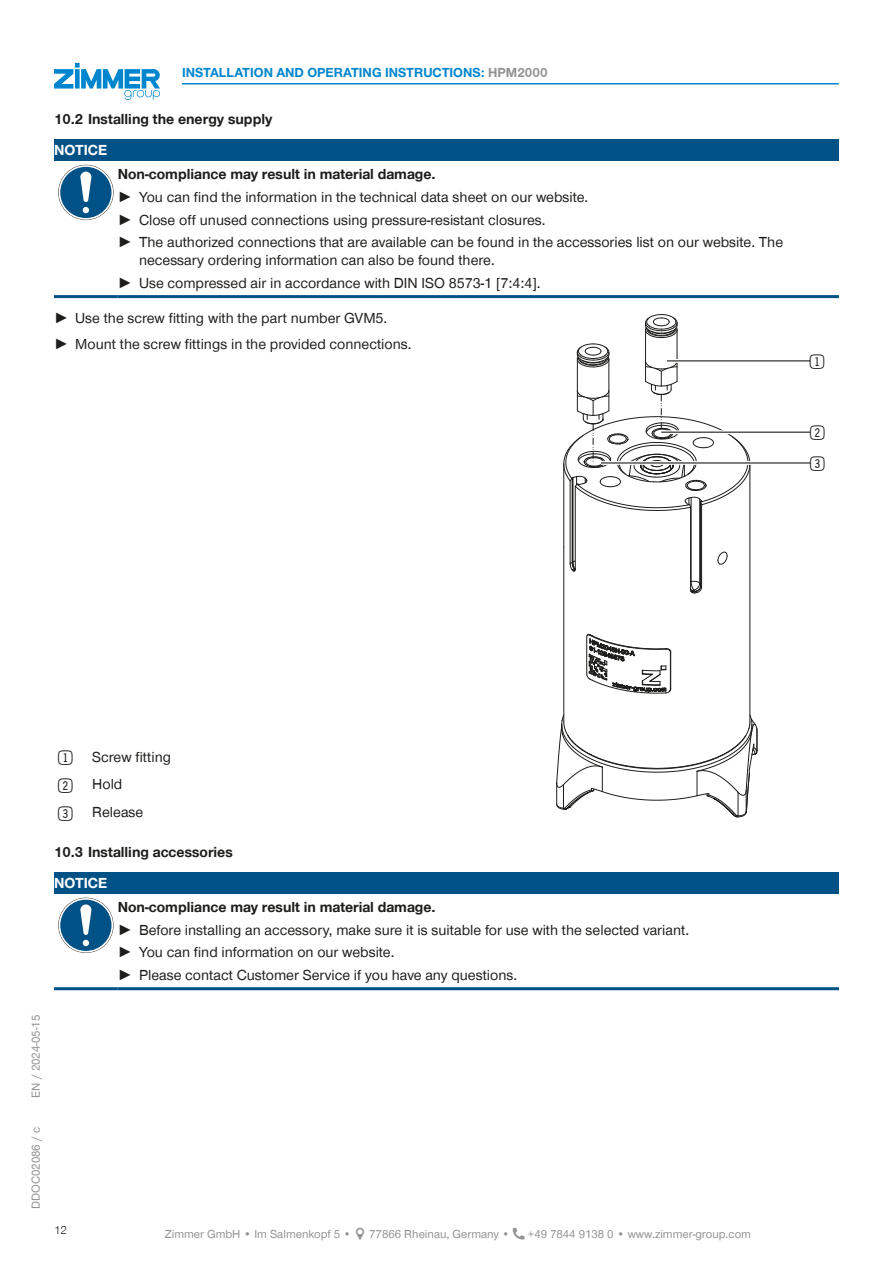
<style>
.page{position:relative;width:893px;height:1263px;background:#fff}
.page>*{position:absolute;margin:0;border:0;box-sizing:border-box;transform-origin:0 0}
.CB_AF_TD-Tabelle-zentriert{font:24px/30.8px "Double Digits Super Square";color:#1d1d1b}
.CB_AF_TD-Text{font:15px/18px "Zimmer Group Sans Global";color:#1d1d1b}
.CB_AF_TD-Text-2{font:700 15px "Zimmer Group Sans Global";color:#1d1d1b}
.CB_AF_TD-Signalwort{font:700 15px "Zimmer Group Sans Global";color:#fff}
.CB_AF_TD-Kopfzeile{font:700 13.5px "Zimmer Group Sans Global";color:#0086ce}
.CB_AF_TD-Fusszeile{font:12px "Zimmer Group Sans Global";color:#939292}
.CB_AF_TD-Seitenrand{font:12px "Zimmer Group Sans";color:#939292}
.CB_AF_Seitenzahl_links{font:300 12px "Zimmer Group Sans";color:#1d1d1b}
.s1{color:#939292}
.s2{font-family:"Zimmer Group Sans"}
</style>
<div class="page">
<svg style="left:54px;top:63px;width:106px;height:37px"></svg>
<div style="left:54px;top:139px;width:785px;height:22px;background:#005286"></div>
<hr style="left:54px;top:295px;width:64px;height:3px;background:#005286">
<hr style="left:118px;top:295px;width:721px;height:3px;background:#005286">
<svg style="left:58px;top:165px;width:56px;height:55px"></svg>
<svg style="left:59px;top:165px;width:54px;height:55px"></svg>
<div style="left:60px;top:167px;width:52px;height:51px;background:#005286;border-radius:50%"></div>
<svg style="left:80px;top:172px;width:11px;height:41px"></svg>
<hr style="left:563px;top:464px;width:1px;height:83px;background:#1d1d1b">
<hr style="left:690px;top:507px;width:1px;height:83px;background:#1d1d1b">
<hr style="left:691px;top:497px;width:1px;height:85px;background:#1d1d1b">
<hr style="left:699px;top:499px;width:1px;height:84px;background:#1d1d1b">
<hr style="left:701px;top:505px;width:1px;height:82px;background:#1d1d1b">
<hr style="left:749px;top:464px;width:1px;height:258px;background:#1d1d1b">
<hr style="left:563px;top:547px;width:1px;height:175px;background:#1d1d1b">
<hr style="left:570px;top:481px;width:1px;height:82px;background:#1d1d1b">
<hr style="left:572px;top:478px;width:1px;height:84px;background:#1d1d1b">
<hr style="left:573px;top:477px;width:1px;height:85px;background:#1d1d1b">
<hr style="left:575px;top:486px;width:1px;height:83px;background:#1d1d1b">
<hr style="left:700px;top:502px;width:1px;height:84px;background:#1d1d1b">
<svg style="left:556px;top:710px;width:202px;height:108px"></svg>
<svg style="left:717px;top:551px;width:11px;height:14px"></svg>
<svg style="left:690px;top:581px;width:12px;height:13px"></svg>
<svg style="left:569px;top:560px;width:7px;height:12px"></svg>
<svg style="left:586px;top:634px;width:86px;height:60px"></svg>
<svg style="left:563px;top:314px;width:188px;height:197px"></svg>
<svg style="left:667px;top:359px;width:143px;height:4px"></svg>
<hr style="left:667px;top:360px;width:143px;height:1px;background:#1d1d1b">
<svg style="left:661px;top:430px;width:149px;height:4px"></svg>
<hr style="left:661px;top:432px;width:149px;height:1px;background:#1d1d1b">
<svg style="left:601px;top:461px;width:209px;height:4px"></svg>
<hr style="left:601px;top:462px;width:209px;height:1px;background:#1d1d1b">
<div style="left:54px;top:872px;width:785px;height:21px;background:#005286"></div>
<hr style="left:54px;top:987px;width:64px;height:3px;background:#005286">
<hr style="left:118px;top:987px;width:721px;height:3px;background:#005286">
<svg style="left:58px;top:898px;width:56px;height:55px"></svg>
<svg style="left:59px;top:898px;width:54px;height:54px"></svg>
<div style="left:60px;top:900px;width:52px;height:51px;background:#005286;border-radius:50%"></div>
<svg style="left:80px;top:904px;width:11px;height:42px"></svg>
<hr style="left:182px;top:83px;width:657px;height:2px;background:#0086ce">
<p class="CB_AF_TD-Kopfzeile" style="left:182px;top:65px;width:367px">INSTALLATION AND OPERATING INSTRUCTIONS: <span class="s1">HPM2000</span></p>
<p class="CB_AF_TD-Text-2" style="left:54px;top:110px;width:220px">10.2 Installing the energy supply</p>
<p class="CB_AF_TD-Signalwort" style="left:54px;top:141px;width:55px">NOTICE</p>
<p class="CB_AF_TD-Text-2" style="left:118px;top:165px;width:319px">Non-compliance may result in material damage.</p>
<p class="CB_AF_TD-Text" style="left:118px;top:188px;width:472px"><span class="s2">►</span> You can find the information in the technical data sheet on our website.</p>
<p class="CB_AF_TD-Text" style="left:118px;top:210px;width:429px"><span class="s2">►</span> Close off unused connections using pressure-resistant closures.</p>
<p class="CB_AF_TD-Text" style="left:139px;top:233px;width:646px;text-indent:-21px"><span class="s2">►</span> The authorized connections that are available can be found in the accessories list on our website. The necessary ordering information can also be found there.</p>
<p class="CB_AF_TD-Text" style="left:118px;top:274px;width:424px"><span class="s2">►</span> Use compressed air in accordance with DIN ISO 8573-1 [7:4:4].</p>
<p class="CB_AF_TD-Text" style="left:54px;top:309px;width:335px"><span class="s2">►</span> Use the screw fitting with the part number GVM5.</p>
<p class="CB_AF_TD-Text" style="left:54px;top:334px;width:359px"><span class="s2">►</span> Mount the screw fittings in the provided connections.</p>
<p class="CB_AF_TD-Tabelle-zentriert" style="left:810px;top:344px;width:20px">1</p>
<p class="CB_AF_TD-Tabelle-zentriert" style="left:810px;top:416px;width:20px">2<br>3</p>
<p class="CB_AF_TD-Seitenrand" style="left:28px;top:1097px;width:84px;rotate:-90deg">EN / 2024-05-15</p>
<p class="CB_AF_TD-Seitenrand" style="left:28px;top:1209px;width:83px;rotate:-90deg">DDOC02086 / c</p>
<p class="CB_AF_TD-Tabelle-zentriert" style="left:58px;top:741px;width:20px">1</p>
<p class="CB_AF_TD-Text" style="left:92px;top:747px;width:80px">Screw fitting</p>
<p class="CB_AF_TD-Tabelle-zentriert" style="left:58px;top:769px;width:20px">2</p>
<p class="CB_AF_TD-Text" style="left:92px;top:775px;width:32px">Hold</p>
<p class="CB_AF_TD-Tabelle-zentriert" style="left:58px;top:796px;width:20px">3</p>
<p class="CB_AF_TD-Text" style="left:92px;top:803px;width:53px">Release</p>
<p class="CB_AF_TD-Text-2" style="left:54px;top:843px;width:180px">10.3 Installing accessories</p>
<p class="CB_AF_TD-Signalwort" style="left:54px;top:874px;width:55px">NOTICE</p>
<p class="CB_AF_TD-Text-2" style="left:118px;top:898px;width:319px">Non-compliance may result in material damage.</p>
<p class="CB_AF_TD-Text" style="left:118px;top:920px;width:573px"><span class="s2">►</span> Before installing an accessory, make sure it is suitable for use with the selected variant.</p>
<p class="CB_AF_TD-Text" style="left:118px;top:943px;width:278px"><span class="s2">►</span> You can find information on our website.</p>
<p class="CB_AF_TD-Text" style="left:118px;top:966px;width:401px"><span class="s2">►</span> Please contact Customer Service if you have any questions.</p>
<p class="CB_AF_Seitenzahl_links" style="left:54px;top:1222px;width:15px">12</p>
<p class="CB_AF_TD-Fusszeile" style="left:165px;top:1227px;width:188px">Zimmer GmbH • Im Salmenkopf 5 •</p>
<p class="CB_AF_TD-Fusszeile" style="left:369px;top:1227px;width:142px">77866 Rheinau, Germany •</p>
<p class="CB_AF_TD-Fusszeile" style="left:528px;top:1227px;width:225px">+49 7844 9138 0 • www.zimmer-group.com</p>
</div>
